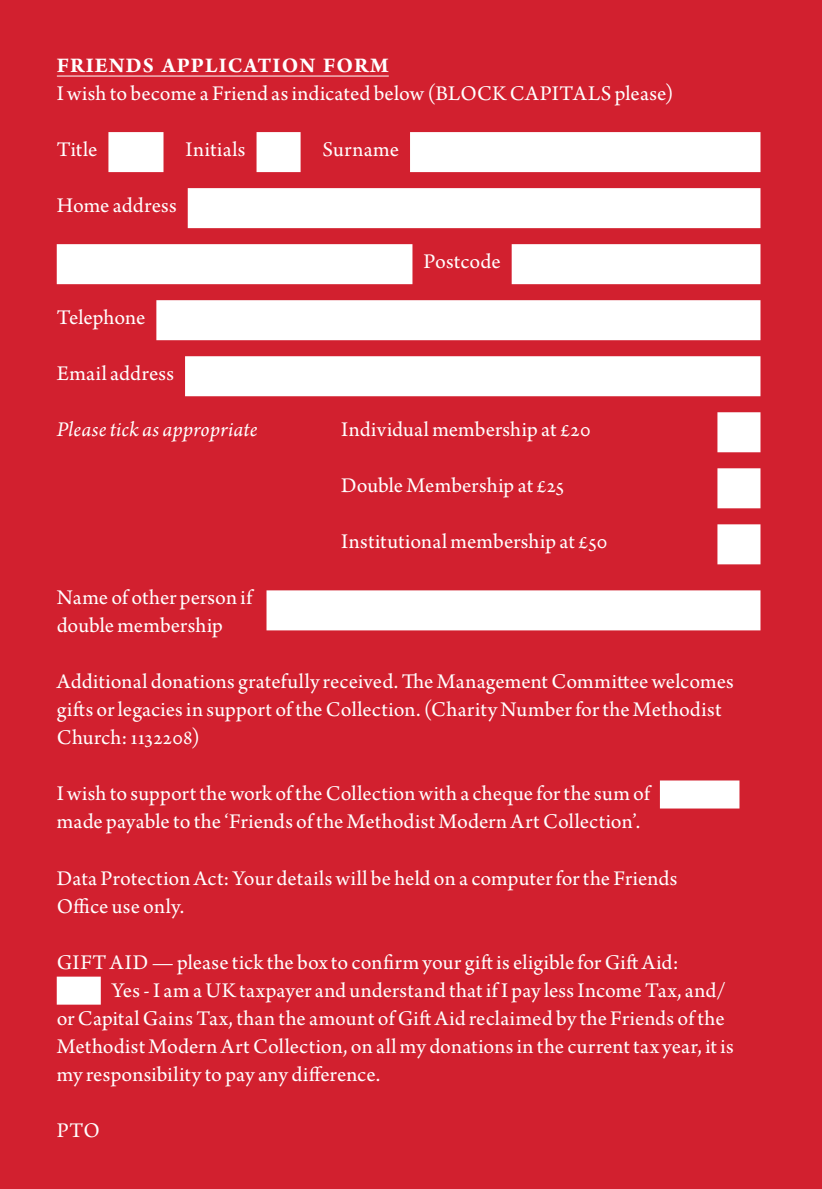
<style>
.page{position:relative;width:822px;height:1189px;background:#fff}
.page>*{position:absolute;margin:0;border:0;box-sizing:border-box;transform-origin:0 0}
.t1{font:22px/28px "Arno Pro";letter-spacing:.005em;color:#fff}
.t2{font:italic 22px "Arno Pro";letter-spacing:.01em;color:#fff}
.t3{font:700 22px "Arno Pro";letter-spacing:.05em;color:#fff}
.t4{font:22px "Arno Pro";letter-spacing:.03em;color:#fff}
</style>
<div class="page">
<div style="left:0;top:0;width:821px;height:1188px;background:#d2202f"></div>
<hr style="left:57px;top:76px;width:331px;height:1px;background:#fff">
<div style="left:108px;top:132px;width:55px;height:40px;background:#fff"></div>
<div style="left:256px;top:132px;width:44px;height:40px;background:#fff"></div>
<div style="left:410px;top:132px;width:350px;height:40px;background:#fff"></div>
<div style="left:188px;top:188px;width:572px;height:40px;background:#fff"></div>
<div style="left:57px;top:244px;width:355px;height:40px;background:#fff"></div>
<div style="left:511px;top:244px;width:249px;height:40px;background:#fff"></div>
<div style="left:156px;top:300px;width:604px;height:40px;background:#fff"></div>
<div style="left:185px;top:356px;width:575px;height:40px;background:#fff"></div>
<div style="left:717px;top:412px;width:43px;height:40px;background:#fff"></div>
<div style="left:717px;top:468px;width:43px;height:40px;background:#fff"></div>
<div style="left:717px;top:524px;width:43px;height:40px;background:#fff"></div>
<div style="left:266px;top:590px;width:494px;height:40px;background:#fff"></div>
<div style="left:659px;top:780px;width:80px;height:28px;background:#fff"></div>
<div style="left:57px;top:976px;width:44px;height:28px;background:#fff"></div>
<p class="t3" style="left:57px;top:53px;width:333px">FRIENDS APPLICATION FORM</p>
<p class="t1" style="left:57px;top:81px;width:618px">I wish to become a Friend as indicated below (BLOCK CAPITALS please)</p>
<p class="t1" style="left:57px;top:137px;width:42px">Title</p>
<p class="t4" style="left:185px;top:137px;width:61px">Initials</p>
<p class="t1" style="left:322px;top:137px;width:78px">Surname</p>
<p class="t1" style="left:57px;top:193px;width:121px">Home address</p>
<p class="t1" style="left:57px;top:305px;width:90px">Telephone</p>
<p class="t1" style="left:57px;top:361px;width:119px">Email address</p>
<p class="t1" style="left:423px;top:249px;width:79px">Postcode</p>
<p class="t2" style="left:57px;top:417px;width:202px">Please tick as appropriate</p>
<p class="t1" style="left:341px;top:417px;width:251px">Individual membership at £20</p>
<p class="t1" style="left:341px;top:473px;width:224px">Double Membership at £25</p>
<p class="t1" style="left:341px;top:529px;width:268px">Institutional membership at £50</p>
<p class="t1" style="left:57px;top:584px;width:197px">Name of other person if double membership</p>
<p class="t1" style="left:57px;top:668px;width:678px">Additional donations gratefully received. The Management Committee welcomes gifts or legacies in support of the Collection. (Charity Number for the Methodist<br>Church: 1132208)</p>
<p class="t1" style="left:57px;top:780px;width:594px">I wish to support the work of the Collection with a cheque for the sum of made payable to the ‘Friends of the Methodist Modern Art Collection’.</p>
<p class="t1" style="left:57px;top:864px;width:621px">Data Protection Act: Your details will be held on a computer for the Friends<br>Office use only.</p>
<p class="t1" style="left:57px;top:948px;width:623px">GIFT AID — please tick the box to confirm your gift is eligible for Gift Aid:</p>
<p class="t1" style="left:112px;top:976px;width:615px">Yes - I am a UK taxpayer and understand that if I pay less Income Tax, and/</p>
<p class="t1" style="left:57px;top:1004px;width:669px">or Capital Gains Tax, than the amount of Gift Aid reclaimed by the Friends of the</p>
<p class="t1" style="left:57px;top:1033px;width:678px">Methodist Modern Art Collection, on all my donations in the current tax year, it is</p>
<p class="t1" style="left:57px;top:1061px;width:325px">my responsibility to pay any difference.</p>
<p class="t1" style="left:57px;top:1116px;width:45px">PTO</p>
</div>
